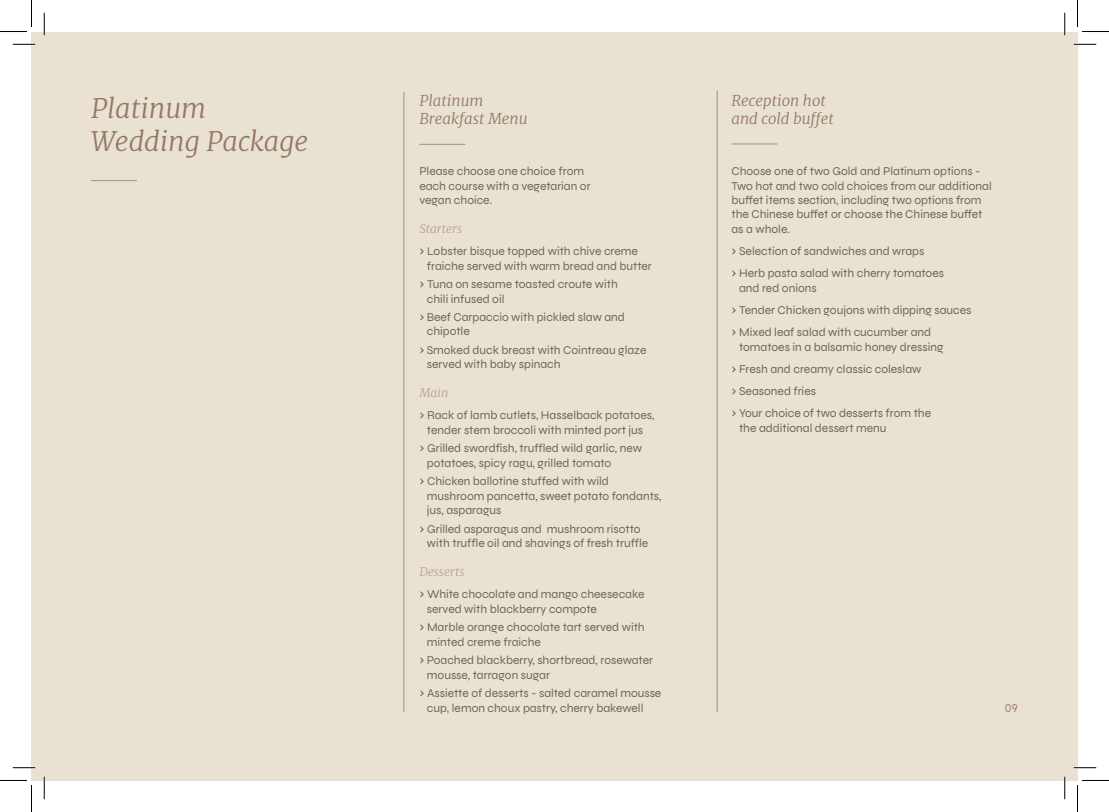
<style>
.page{position:relative;width:1109px;height:812px;background:#fff}
.page>*{position:absolute;margin:0;border:0;box-sizing:border-box;transform-origin:0 0}
.t1{font:italic 300 27px/32.4px "Merriweather";color:#957764}
.t2{font:italic 300 15px/18px "Merriweather";color:#957764}
.t3{font:12px/14.4px "Syne";color:#1a110f}
.t4{font:italic 300 12px "Merriweather";color:#957764}
.t5{font:12px "Syne";color:#a18069}
.s1{font-family:"Merriweather"}
</style>
<div class="page">
<div style="left:32px;top:32px;width:1045px;height:748px;background:#e9e1d2"></div>
<hr style="left:91px;top:180px;width:46px;height:1px;background:#a88f80">
<hr style="left:419px;top:144px;width:46px;height:1px;background:#a88f80">
<hr style="left:731px;top:144px;width:46px;height:1px;background:#a88f80">
<hr style="left:404px;top:92px;width:1px;height:620px;background:#a88f80">
<hr style="left:717px;top:91px;width:1px;height:621px;background:#a88f80">
<hr style="left:13px;top:43px;width:22px;height:2px;background:#fff">
<hr style="left:1074px;top:43px;width:22px;height:2px;background:#fff">
<hr style="left:13px;top:766px;width:22px;height:2px;background:#fff">
<hr style="left:1074px;top:766px;width:22px;height:2px;background:#fff">
<hr style="left:43px;top:13px;width:2px;height:22px;background:#fff">
<hr style="left:43px;top:776px;width:2px;height:23px;background:#fff">
<hr style="left:1064px;top:13px;width:2px;height:22px;background:#fff">
<hr style="left:1064px;top:776px;width:2px;height:23px;background:#fff">
<svg style="left:13px;top:44px;width:22px;height:1px"></svg>
<svg style="left:1074px;top:44px;width:22px;height:1px"></svg>
<svg style="left:13px;top:767px;width:22px;height:1px"></svg>
<svg style="left:1074px;top:767px;width:22px;height:1px"></svg>
<svg style="left:44px;top:13px;width:1px;height:22px"></svg>
<svg style="left:44px;top:776px;width:1px;height:23px"></svg>
<svg style="left:1064px;top:13px;width:1px;height:22px"></svg>
<svg style="left:1064px;top:776px;width:1px;height:23px"></svg>
<svg style="left:0;top:0;width:32px;height:32px"></svg>
<svg style="left:0;top:780px;width:32px;height:31px"></svg>
<svg style="left:1077px;top:0;width:32px;height:32px"></svg>
<svg style="left:1077px;top:780px;width:32px;height:31px"></svg>
<h1 class="t1" style="left:91px;top:94px;width:219px">Platinum<br>Wedding Package</h1>
<p class="t2" style="left:419px;top:92px;width:110px">Platinum<br>Breakfast Menu</p>
<p class="t2" style="left:731px;top:92px;width:104px">Reception hot and cold buffet</p>
<p class="t3" style="left:731px;top:165px;width:262px">Choose one of two Gold and Platinum options - Two hot and two cold choices from our additional buffet items section, including two options from the Chinese buffet or choose the Chinese buffet as a whole.</p>
<p class="t3" style="left:731px;top:241px;width:214px;line-height:22.2px"><span class="s1">›</span> Selection of sandwiches and wraps<br><span class="s1">›</span> Herb pasta salad with cherry tomatoes</p>
<p class="t3" style="left:731px;top:277px;width:241px;line-height:22.2px;text-indent:8px">and red onions<br><span class="s1">›</span> Tender Chicken goujons with dipping sauces <span class="s1">›</span> Mixed leaf salad with cucumber and</p>
<p class="t3" style="left:731px;top:335px;width:214px;line-height:22.2px;text-indent:8px">tomatoes in a balsamic honey dressing <span class="s1">›</span> Fresh and creamy classic coleslaw<br><span class="s1">›</span> Seasoned fries<br><span class="s1">›</span> Your choice of two desserts from the</p>
<p class="t3" style="left:739px;top:421px;width:149px">the additional dessert menu</p>
<p class="t3" style="left:419px;top:165px;width:173px">Please choose one choice from each course with a vegetarian or vegan choice.</p>
<p class="t4" style="left:419px;top:222px;width:44px">Starters</p>
<p class="t3" style="left:427px;top:245px;width:227px;text-indent:-8px"><span class="s1">›</span> Lobster bisque topped with chive creme fraiche served with warm bread and butter</p>
<p class="t3" style="left:427px;top:278px;width:192px;text-indent:-8px"><span class="s1">›</span> Tuna on sesame toasted croute with chili infused oil</p>
<p class="t3" style="left:427px;top:311px;width:200px;text-indent:-8px"><span class="s1">›</span> Beef Carpaccio with pickled slaw and chipotle</p>
<p class="t3" style="left:427px;top:344px;width:221px;text-indent:-8px"><span class="s1">›</span> Smoked duck breast with Cointreau glaze served with baby spinach</p>
<p class="t4" style="left:419px;top:386px;width:31px">Main</p>
<p class="t3" style="left:419px;top:409px;width:237px;text-align:center"><span class="s1">›</span> Rack of lamb cutlets, Hasselback potatoes, tender stem broccoli with minted port jus</p>
<p class="t3" style="left:427px;top:442px;width:217px;text-indent:-8px"><span class="s1">›</span> Grilled swordfish, truffled wild garlic, new potatoes, spicy ragu, grilled tomato</p>
<p class="t3" style="left:427px;top:475px;width:236px;text-indent:-8px"><span class="s1">›</span> Chicken ballotine stuffed with wild mushroom pancetta, sweet potato fondants, jus, asparagus</p>
<p class="t3" style="left:427px;top:522px;width:223px;text-indent:-8px"><span class="s1">›</span> Grilled asparagus and mushroom risotto with truffle oil and shavings of fresh truffle</p>
<p class="t4" style="left:419px;top:564px;width:47px">Desserts</p>
<p class="t3" style="left:427px;top:588px;width:219px;text-indent:-8px"><span class="s1">›</span> White chocolate and mango cheesecake served with blackberry compote</p>
<p class="t3" style="left:427px;top:620px;width:219px;text-indent:-8px"><span class="s1">›</span> Marble orange chocolate tart served with minted creme fraiche</p>
<p class="t3" style="left:427px;top:653px;width:228px;text-indent:-8px"><span class="s1">›</span> Poached blackberry, shortbread, rosewater mousse, tarragon sugar</p>
<p class="t3" style="left:427px;top:686px;width:236px;text-indent:-8px"><span class="s1">›</span> Assiette of desserts - salted caramel mousse cup, lemon choux pastry, cherry bakewell</p>
<p class="t5" style="left:1005px;top:700px;width:15px">09</p>
</div>
